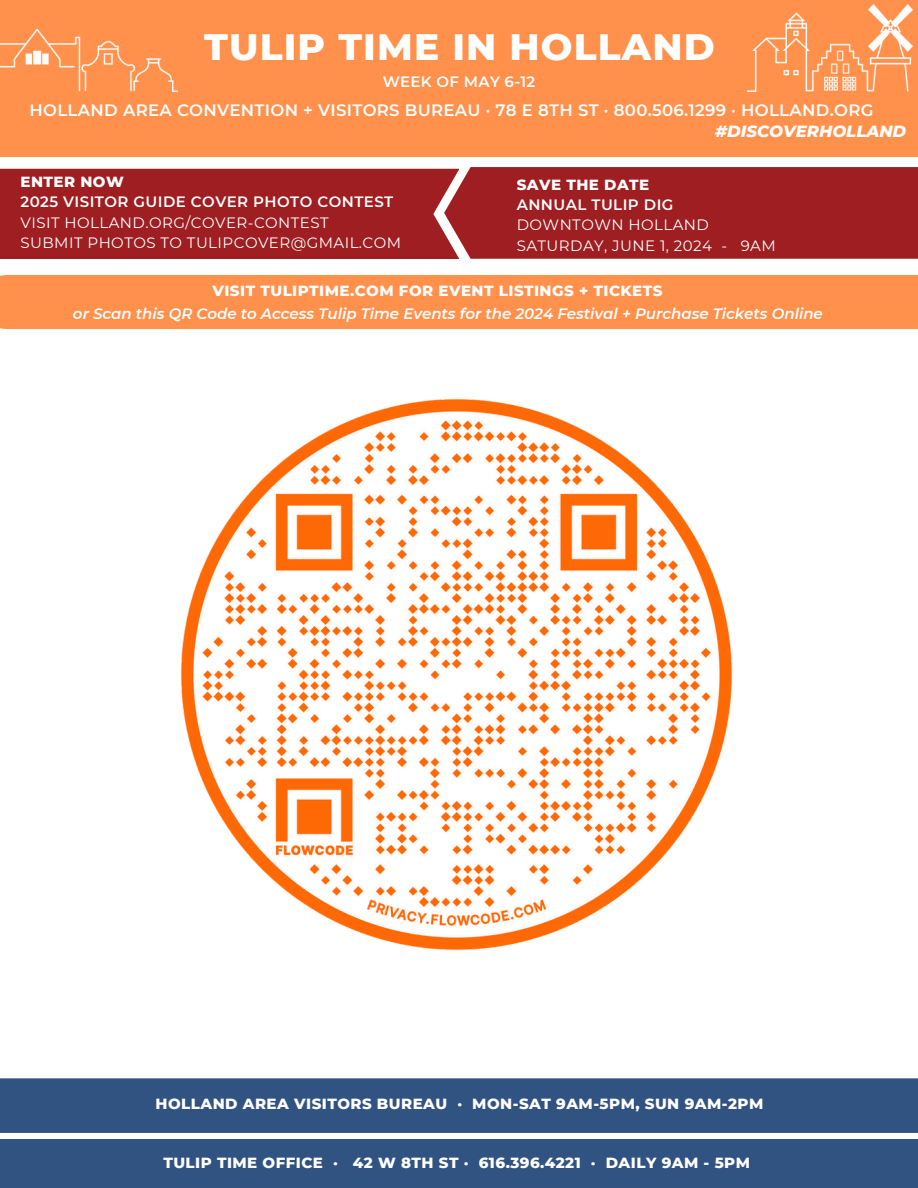
<style>
.page{position:relative;width:918px;height:1188px;background:#fff}
.page>*{position:absolute;margin:0;border:0;box-sizing:border-box;transform-origin:0 0}
.t1{font:800 37.5px "Montserrat";letter-spacing:.03em;color:#fff}
.t2{font:600 16.5px "Montserrat";letter-spacing:.02em;color:#fff}
.t3{font:italic 800 16.5px "Montserrat";color:#fff}
.t4{font:15px/20.2px "Montserrat";letter-spacing:.03em;color:#fff}
.t5{font:800 15px "Montserrat";letter-spacing:.03em;color:#fff}
.t6{font:italic 600 15px "Montserrat";color:#fff}
.t7{font:600 15px "Montserrat";letter-spacing:.02em;color:#fff}
.s1{font-weight:800}
.s2{font-weight:600}
</style>
<div class="page">
<div style="left:0;top:0;width:918px;height:156px;background:#ff914d"></div>
<img style="left:748px;top:4px;width:164px;height:88px">
<img style="left:0;top:28px;width:178px;height:64px">
<div style="left:7px;top:275px;width:911px;height:54px;background:#ff914d"></div>
<div style="left:0;top:1139px;width:918px;height:49px;background:#315382"></div>
<div style="left:0;top:167px;width:918px;height:92px;background:#9e1e21"></div>
<div style="left:0;top:1078px;width:918px;height:55px;background:#315382"></div>
<img style="left:180px;top:398px;width:553px;height:553px">
<p class="t1" style="left:204px;top:24px;width:512px">TULIP TIME IN HOLLAND</p>
<h2 class="t7" style="left:383px;top:72px;width:154px">WEEK OF MAY 6-12</h2>
<h2 class="t2" style="left:30px;top:100px;width:845px">HOLLAND AREA CONVENTION + VISITORS BUREAU · 78 E 8TH ST · 800.506.1299 · HOLLAND.ORG</h2>
<h3 class="t3" style="left:715px;top:121px;width:193px">#DISCOVERHOLLAND</h3>
<p class="t4" style="left:21px;top:172px;width:382px"><span class="s1">ENTER NOW<br></span><span class="s2">2025 VISITOR GUIDE COVER PHOTO CONTEST<br></span>VISIT HOLLAND.ORG/COVER-CONTEST<br>SUBMIT PHOTOS TO TULIPCOVER@GMAIL.COM</p>
<h2 class="t4" style="left:517px;top:174px;width:261px"><span class="s1">SAVE THE DATE<br></span><span class="s2">ANNUAL TULIP DIG<br></span>DOWNTOWN HOLLAND<br>SATURDAY, JUNE 1, 2024 - 9AM</h2>
<h2 class="t5" style="left:213px;top:281px;width:451px">VISIT TULIPTIME.COM FOR EVENT LISTINGS + TICKETS</h2>
<h3 class="t6" style="left:73px;top:304px;width:751px">or Scan this QR Code to Access Tulip Time Events for the 2024 Festival + Purchase Tickets Online</h3>
<h2 class="t5" style="left:156px;top:1095px;width:609px">HOLLAND AREA VISITORS BUREAU · MON-SAT 9AM-5PM, SUN 9AM-2PM</h2>
<p class="t5" style="left:163px;top:1154px;width:588px">TULIP TIME OFFICE · 42 W 8TH ST · 616.396.4221 · DAILY 9AM - 5PM</p>
</div>
